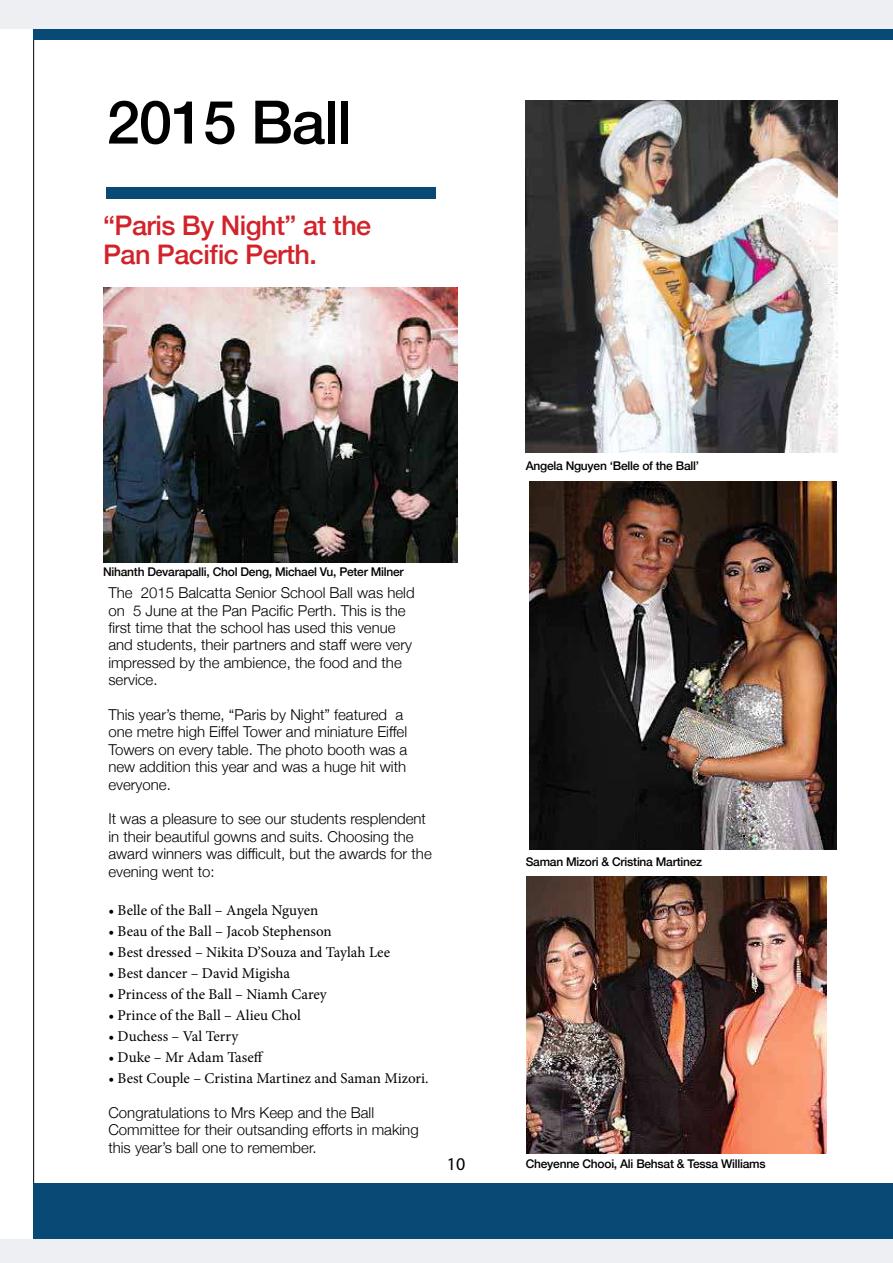
<style>
.page{position:relative;width:893px;height:1263px;background:#fff}
.page>*{position:absolute;margin:0;border:0;box-sizing:border-box;transform-origin:0 0}
.t1{font:500 60px "Helvetica Neue";letter-spacing:-.02em;color:#000}
.t2{font:500 27px/28.2px "Helvetica Neue";letter-spacing:-.02em;color:#d2232a}
.t3{font:18px "Myriad Pro";color:#000}
.t4{font:300 15px/17.4px "Helvetica Neue";color:#000}
.t5{font:15px "Minion Pro";color:#000}
.t6{font:500 12px "Helvetica Neue";letter-spacing:-.02em;color:#000}
</style>
<div class="page">
<hr style="left:33px;top:29px;width:1px;height:1210px;background:#000">
<img style="left:103px;top:288px;width:354px;height:275px">
<div style="left:106px;top:187px;width:330px;height:12px;background:#084975"></div>
<img style="left:526px;top:100px;width:311px;height:353px">
<img style="left:530px;top:481px;width:307px;height:368px">
<img style="left:526px;top:876px;width:300px;height:277px">
<div style="left:33px;top:1183px;width:860px;height:56px;background:#084975"></div>
<div style="left:1px;top:1239px;width:892px;height:24px;background:#edeff3"></div>
<div style="left:33px;top:29px;width:860px;height:10px;background:#084975"></div>
<div style="left:1px;top:0;width:892px;height:29px;background:#edeff3"></div>
<h1 class="t1" style="left:107px;top:100px;width:247px">2015 Ball</h1>
<h2 class="t2" style="left:103px;top:214px;width:270px">“Paris By Night” at the<br>Pan Pacific Perth.</h2>
<p class="t6" style="left:103px;top:567px;width:302px">Nihanth Devarapalli, Chol Deng, Michael Vu, Peter Milner</p>
<p class="t4" style="left:108px;top:585px;width:308px">The 2015 Balcatta Senior School Ball was held on 5 June at the Pan Pacific Perth. This is the first time that the school has used this venue and students, their partners and staff were very impressed by the ambience, the food and the service.</p>
<p class="t4" style="left:108px;top:707px;width:301px">This year’s theme, “Paris by Night” featured a one metre high Eiffel Tower and miniature Eiffel Towers on every table. The photo booth was a new addition this year and was a huge hit with everyone.</p>
<p class="t4" style="left:108px;top:811px;width:325px">It was a pleasure to see our students resplendent in their beautiful gowns and suits. Choosing the award winners was difficult, but the awards for the evening went to:</p>
<p class="t5" style="left:108px;top:904px;width:212px">• Belle of the Ball – Angela Nguyen</p>
<p class="t5" style="left:108px;top:925px;width:225px">• Beau of the Ball – Jacob Stephenson</p>
<p class="t5" style="left:108px;top:946px;width:283px">• Best dressed – Nikita D’Souza and Taylah Lee</p>
<p class="t5" style="left:108px;top:967px;width:183px">• Best dancer – David Migisha</p>
<p class="t5" style="left:108px;top:988px;width:220px">• Princess of the Ball – Niamh Carey</p>
<p class="t5" style="left:108px;top:1009px;width:194px">• Prince of the Ball – Alieu Chol</p>
<p class="t5" style="left:108px;top:1030px;width:132px">• Duchess – Val Terry</p>
<p class="t5" style="left:108px;top:1051px;width:157px">• Duke – Mr Adam Taseff</p>
<p class="t5" style="left:108px;top:1072px;width:322px">• Best Couple – Cristina Martinez and Saman Mizori.</p>
<p class="t4" style="left:108px;top:1105px;width:312px">Congratulations to Mrs Keep and the Ball<br>Committee for their outsanding efforts in making this year’s ball one to remember.</p>
<p class="t3" style="left:447px;top:1153px;width:20px">10</p>
<p class="t6" style="left:526px;top:461px;width:175px">Angela Nguyen ‘Belle of the Ball’</p>
<p class="t6" style="left:526px;top:857px;width:178px">Saman Mizori &amp; Cristina Martinez</p>
<p class="t6" style="left:526px;top:1154px;width:241px">Cheyenne Chooi, Ali Behsat &amp; Tessa Williams</p>
</div>
